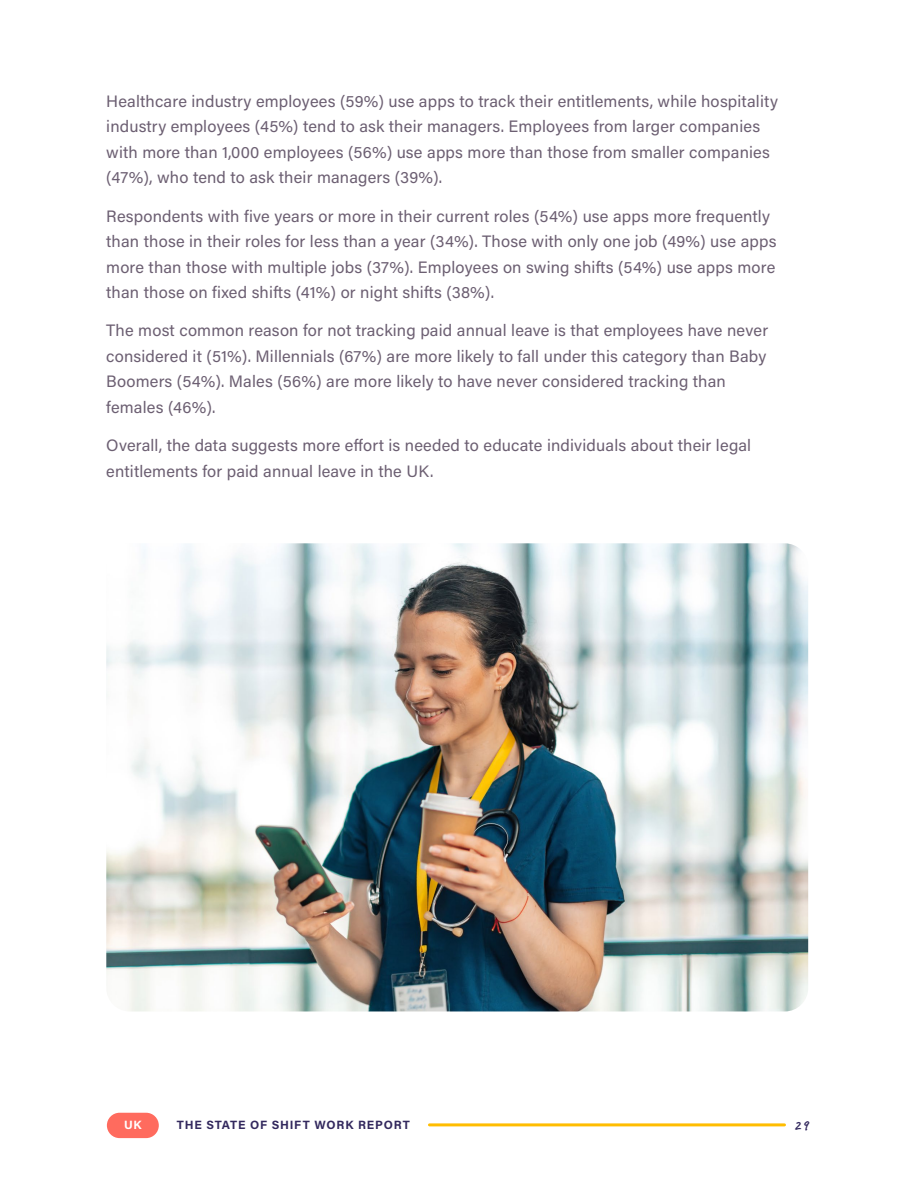
<style>
.page{position:relative;width:918px;height:1188px;background:#fff}
.page>*{position:absolute;margin:0;border:0;box-sizing:border-box;transform-origin:0 0}
.t1{font:16.5px/25.5px "Acumin Pro";letter-spacing:.01em;color:#6c5f72}
.t2{font:700 15px "Caveat";color:#33295e}
.t3{font:700 12px "Acumin Pro";letter-spacing:.07em;color:#33295e}
.t4{font:700 12px "Acumin Pro";color:#fff}
</style>
<div class="page">
<div style="left:107px;top:1113px;width:52px;height:25px;background:#ff6b5e;border-radius:13px"></div>
<hr style="left:429px;top:1123px;width:356px;height:3px;background:#ffbd00">
<img style="left:106px;top:543px;width:702px;height:468px">
<p class="t1" style="left:106px;top:88px;width:673px">Healthcare industry employees (59%) use apps to track their entitlements, while hospitality industry employees (45%) tend to ask their managers. Employees from larger companies with more than 1,000 employees (56%) use apps more than those from smaller companies (47%), who tend to ask their managers (39%).</p>
<p class="t1" style="left:106px;top:202px;width:672px">Respondents with five years or more in their current roles (54%) use apps more frequently than those in their roles for less than a year (34%). Those with only one job (49%) use apps more than those with multiple jobs (37%). Employees on swing shifts (54%) use apps more than those on fixed shifts (41%) or night shifts (38%).</p>
<p class="t1" style="left:106px;top:317px;width:663px">The most common reason for not tracking paid annual leave is that employees have never considered it (51%). Millennials (67%) are more likely to fall under this category than Baby Boomers (54%). Males (56%) are more likely to have never considered tracking than females (46%).</p>
<p class="t1" style="left:106px;top:432px;width:646px">Overall, the data suggests more effort is needed to educate individuals about their legal entitlements for paid annual leave in the UK.</p>
<p class="t4" style="left:124px;top:1117px;width:19px">UK</p>
<p class="t3" style="left:177px;top:1117px;width:234px">THE STATE OF SHIFT WORK REPORT</p>
<p class="t2" style="left:793px;top:1115px;width:16px">29</p>
</div>
